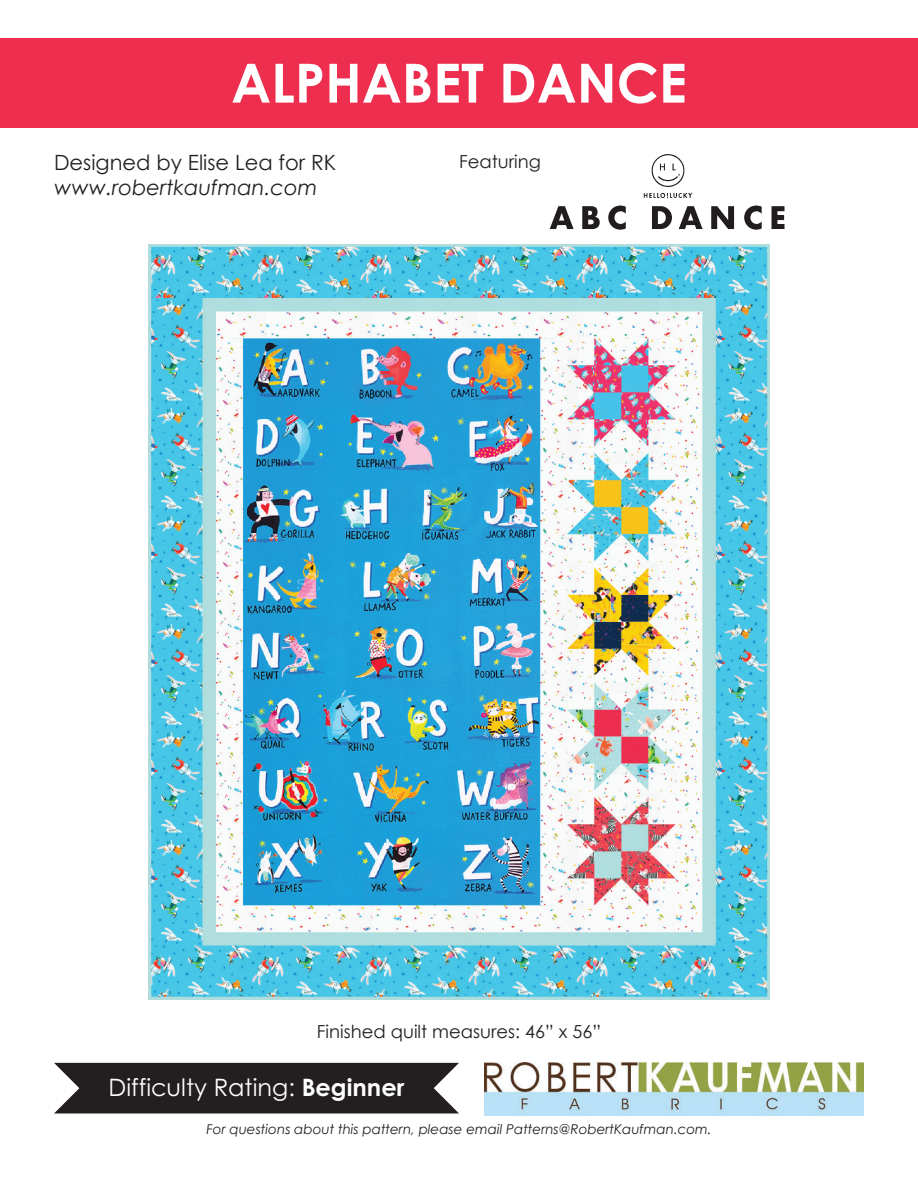
<style>
.page{position:relative;width:918px;height:1188px;background:#fff}
.page>*{position:absolute;margin:0;border:0;box-sizing:border-box;transform-origin:0 0}
.t1{font:700 67.5px "Century Gothic";color:#fff}
.t2{font:700 54px "Century Gothic";color:#fff}
.t3{font:24px "Century Gothic";color:#fff}
.t4{font:21px "Century Gothic";color:#231f20}
.t5{font:italic 21px "Century Gothic";color:#231f20}
.t6{font:18px "Century Gothic";color:#231f20}
.t7{font:italic 13.5px "Century Gothic";color:#231f20}
.s1{font-weight:700}
</style>
<div class="page">
<div style="left:54px;top:1063px;width:405px;height:50px;background:#231f20"></div>
<div style="left:0;top:38px;width:918px;height:90px;background:#ee2e4e"></div>
<img style="left:484px;top:1063px;width:379px;height:52px">
<svg style="left:644px;top:193px;width:48px;height:5px"></svg>
<svg style="left:652px;top:154px;width:32px;height:33px"></svg>
<svg style="left:550px;top:206px;width:24px;height:23px"></svg>
<svg style="left:582px;top:206px;width:18px;height:23px"></svg>
<svg style="left:608px;top:206px;width:18px;height:24px"></svg>
<svg style="left:652px;top:206px;width:20px;height:23px"></svg>
<svg style="left:679px;top:206px;width:24px;height:23px"></svg>
<svg style="left:711px;top:206px;width:23px;height:23px"></svg>
<svg style="left:744px;top:206px;width:18px;height:24px"></svg>
<svg style="left:772px;top:206px;width:13px;height:23px"></svg>
<img style="left:149px;top:245px;width:620px;height:755px">
<h1 class="t1" style="left:290px;top:27px;width:334px">Just Kisses</h1>
<h2 class="t2" style="left:231px;top:42px;width:457px">ALPHABET DANCE</h2>
<h3 class="t4" style="left:54px;top:148px;width:284px">Designed by Elise Lea for RK</h3>
<h3 class="t5" style="left:54px;top:173px;width:265px">www.robertkaufman.com</h3>
<h3 class="t6" style="left:459px;top:148px;width:83px">Featuring</h3>
<h3 class="t6" style="left:317px;top:1019px;width:286px">Finished quilt measures: 46” x 56”</h3>
<h3 class="t3" style="left:109px;top:1070px;width:297px">Difficulty Rating: <span class="s1">Beginner</span></h3>
<p class="t7" style="left:206px;top:1120px;width:507px">For questions about this pattern, please email Patterns@RobertKaufman.com.</p>
</div>
